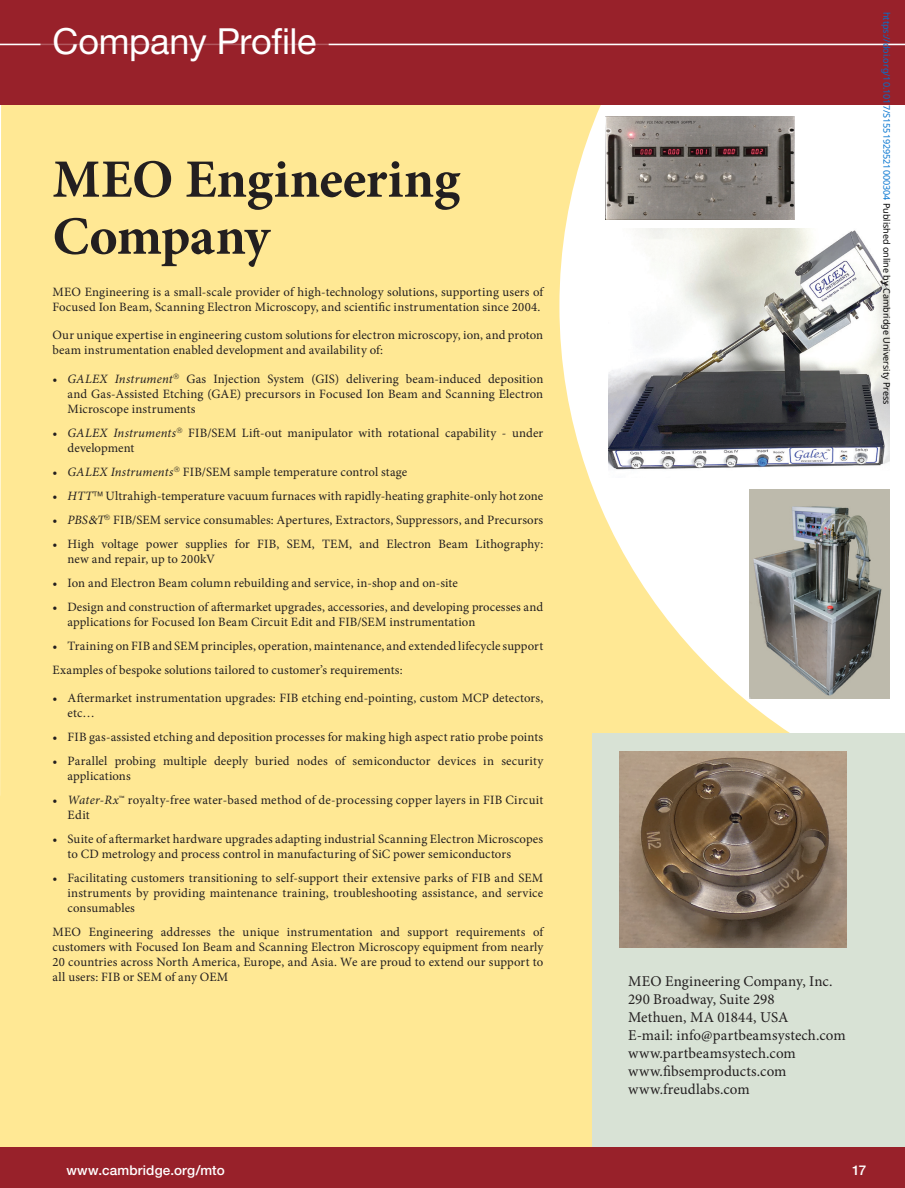
<style>
.page{position:relative;width:905px;height:1188px;background:#fff}
.page>*{position:absolute;margin:0;border:0;box-sizing:border-box;transform-origin:0 0}
.t1{font:700 54px/57px "Minion Pro";letter-spacing:-.005em;color:#231f20}
.t2{font:36px "Helvetica Neue LT Std";letter-spacing:-.01em;color:#fff}
.t3{font:15px/18px "Minion Pro";letter-spacing:.005em;color:#231f20}
.t4{font:500 13.5px "Helvetica Neue LT Std";letter-spacing:.015em;color:#fff}
.t5{font:12.75px/15px "Minion Pro";letter-spacing:.01em;color:#231f20}
.t6{font:9px "Noto Sans";color:#0172cf}
.s1{font-style:italic}
.s2{color:#000}
</style>
<div class="page">
<div style="left:0;top:62px;width:904px;height:1126px;background:#ffe894"></div>
<div style="left:0;top:1148px;width:904px;height:40px;background:#98212a"></div>
<svg style="left:0;top:105px;width:1px;height:690px"></svg>
<svg style="left:559px;top:105px;width:345px;height:629px;fill:#fff"></svg>
<div style="left:0;top:0;width:904px;height:105px;background:#98212a"></div>
<hr style="left:0;top:44px;width:904px;height:1px;background:#fff">
<div style="left:592px;top:734px;width:312px;height:414px;background:#d8e2d5"></div>
<img style="left:605px;top:116px;width:189px;height:104px">
<img style="left:749px;top:489px;width:140px;height:210px">
<img style="left:608px;top:229px;width:281px;height:249px">
<img style="left:619px;top:751px;width:227px;height:197px">
<h2 class="t2" style="left:52px;top:20px;width:265px">Company Profile</h2>
<h1 class="t1" style="left:52px;top:150px;width:409px">MEO Engineering<br>Company</h1>
<p class="t5" style="left:52px;top:284px;width:492px">MEO Engineering is a small-scale provider of high-technology solutions, supporting users of<br>Focused Ion Beam, Scanning Electron Microscopy, and scientific instrumentation since 2004.</p>
<p class="t5" style="left:52px;top:328px;width:492px">Our unique expertise in engineering custom solutions for electron microscopy, ion, and proton beam instrumentation enabled development and availability of:</p>
<p class="t5" style="left:67px;top:371px;width:477px;text-align:justify;text-indent:-15px">• <span class="s1">GALEX Instrument</span> Gas Injection System (GIS) delivering beam-induced deposition and Gas-Assisted Etching (GAE) precursors in Focused Ion Beam and Scanning Electron Microscope instruments</p>
<p class="t5" style="left:67px;top:425px;width:477px;text-indent:-15px">• <span class="s1">GALEX Instruments</span> FIB/SEM Lift-out manipulator with rotational capability - under development</p>
<p class="t5" style="left:53px;top:464px;width:356px">• <span class="s1">GALEX Instruments</span> FIB/SEM sample temperature control stage</p>
<p class="t5" style="left:52px;top:488px;width:492px">• <span class="s1">HTT</span> Ultrahigh-temperature vacuum furnaces with rapidly-heating graphite-only hot zone</p>
<p class="t5" style="left:52px;top:512px;width:492px">• <span class="s1">PBS</span><span class="s1">&amp;</span><span class="s1">T</span> FIB/SEM service consumables: Apertures, Extractors, Suppressors, and Precursors</p>
<p class="t5" style="left:67px;top:536px;width:477px;text-indent:-15px">• High voltage power supplies for FIB, SEM, TEM, and Electron Beam Lithography: new and repair, up to 200kV</p>
<p class="t5" style="left:52px;top:575px;width:407px">• Ion and Electron Beam column rebuilding and service, in-shop and on-site</p>
<p class="t5" style="left:67px;top:599px;width:477px;text-indent:-15px">• Design and construction of aftermarket upgrades, accessories, and developing processes and applications for Focused Ion Beam Circuit Edit and FIB/SEM instrumentation</p>
<p class="t5" style="left:52px;top:634px;width:492px;line-height:24px">• Training on FIB and SEM principles, operation, maintenance, and extended lifecycle support<br>Examples of bespoke solutions tailored to customer’s requirements:</p>
<p class="t5" style="left:67px;top:691px;width:477px;text-indent:-15px">• Aftermarket instrumentation upgrades: FIB etching end-pointing, custom MCP detectors, etc…</p>
<p class="t5" style="left:52px;top:730px;width:492px">• FIB gas-assisted etching and deposition processes for making high aspect ratio probe points</p>
<p class="t5" style="left:67px;top:754px;width:477px;text-indent:-15px">• Parallel probing multiple deeply buried nodes of semiconductor devices in security applications</p>
<p class="t5" style="left:67px;top:793px;width:477px;text-indent:-15px">• <span class="s1">Water-Rx</span>™ royalty-free water-based method of de-processing copper layers in FIB Circuit<br>Edit</p>
<p class="t5" style="left:67px;top:832px;width:477px;text-indent:-15px">• Suite of aftermarket hardware upgrades adapting industrial Scanning Electron Microscopes to CD metrology and process control in manufacturing of SiC power semiconductors</p>
<p class="t5" style="left:67px;top:871px;width:477px;text-align:justify;text-indent:-15px">• Facilitating customers transitioning to self-support their extensive parks of FIB and SEM instruments by providing maintenance training, troubleshooting assistance, and service consumables</p>
<p class="t5" style="left:52px;top:925px;width:492px;text-align:justify">MEO Engineering addresses the unique instrumentation and support requirements of customers with Focused Ion Beam and Scanning Electron Microscopy equipment from nearly 20 countries across North America, Europe, and Asia. We are proud to extend our support to all users: FIB or SEM of any OEM</p>
<p class="t6" style="left:893px;top:12px;width:394px;rotate:90deg">https://doi.org/10.1017/S1551929521000304 <span class="s2">Published online by Cambridge University Press</span></p>
<p class="t3" style="left:628px;top:972px;width:219px">MEO Engineering Company, Inc.<br>290 Broadway, Suite 298<br>Methuen, MA 01844, USA<br>E-mail: info@partbeamsystech.com www.partbeamsystech.com www.fibsemproducts.com www.freudlabs.com</p>
<p class="t4" style="left:66px;top:1162px;width:160px">www.cambridge.org/mto</p>
<p class="t4" style="left:852px;top:1162px;width:16px">17</p>
</div>
